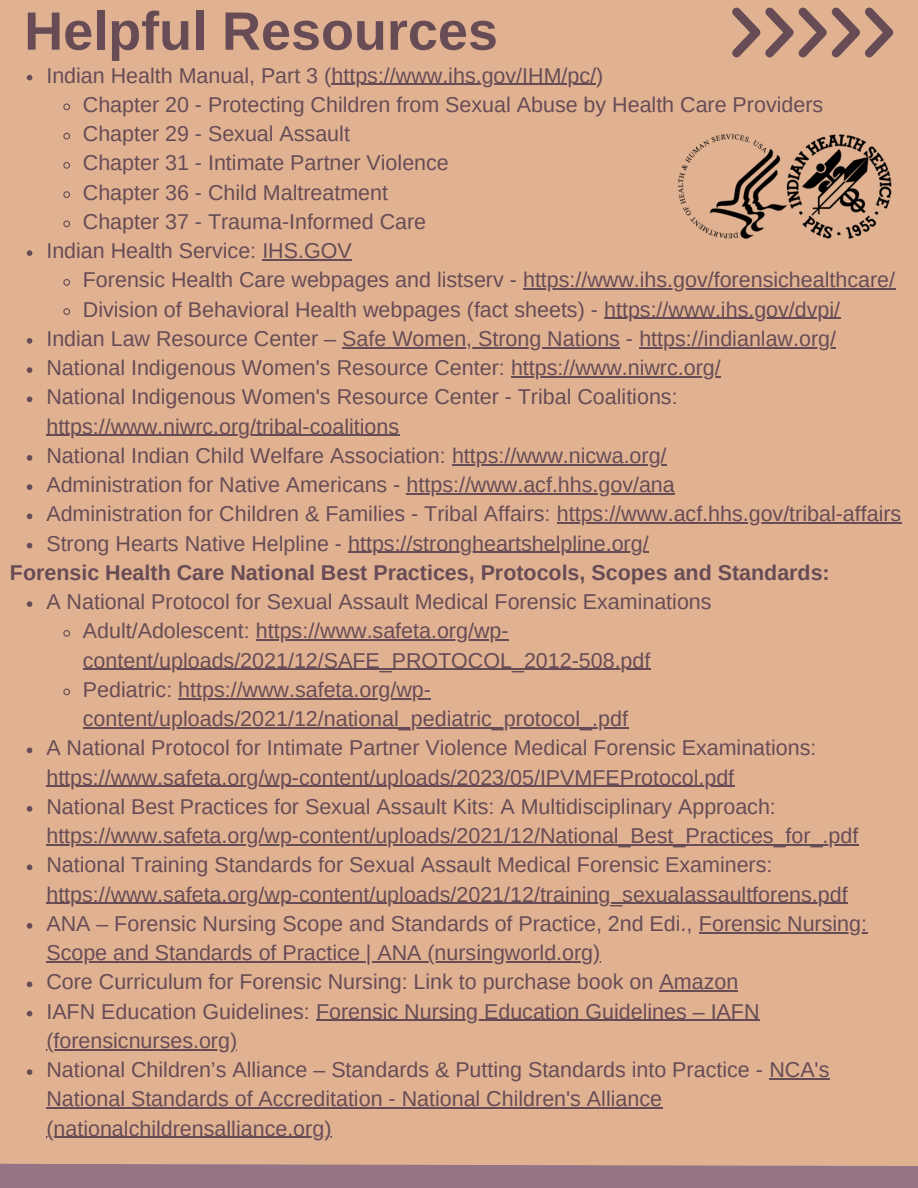
<style>
.page{position:relative;width:918px;height:1188px;background:#e0b292}
.page>*{position:absolute;margin:0;border:0;box-sizing:border-box;transform-origin:0 0}
.t1{font:700 54px "Arimo";color:#674c56}
.t2{font:21.45px/29.2px "Arimo";color:#674c56}
.t3{font:700 21.45px "Arimo";color:#674c56}
</style>
<div class="page">
<svg style="left:27px;top:75px;width:5px;height:5px"></svg>
<hr style="left:332px;top:84px;width:264px;height:1px;background:#674c56">
<svg style="left:63px;top:103px;width:7px;height:8px"></svg>
<svg style="left:63px;top:132px;width:7px;height:8px"></svg>
<svg style="left:63px;top:162px;width:7px;height:7px"></svg>
<svg style="left:63px;top:191px;width:7px;height:7px"></svg>
<svg style="left:63px;top:220px;width:7px;height:8px"></svg>
<svg style="left:27px;top:250px;width:5px;height:6px"></svg>
<hr style="left:262px;top:259px;width:90px;height:1px;background:#674c56">
<svg style="left:63px;top:279px;width:7px;height:7px"></svg>
<hr style="left:523px;top:289px;width:372px;height:1px;background:#674c56">
<svg style="left:63px;top:308px;width:7px;height:7px"></svg>
<hr style="left:604px;top:318px;width:236px;height:1px;background:#674c56">
<svg style="left:27px;top:338px;width:5px;height:6px"></svg>
<hr style="left:342px;top:347px;width:278px;height:1px;background:#674c56">
<hr style="left:639px;top:347px;width:197px;height:1px;background:#674c56">
<svg style="left:27px;top:367px;width:5px;height:6px"></svg>
<hr style="left:511px;top:376px;width:210px;height:1px;background:#674c56">
<svg style="left:27px;top:397px;width:5px;height:5px"></svg>
<hr style="left:46px;top:435px;width:353px;height:1px;background:#674c56">
<svg style="left:27px;top:455px;width:5px;height:6px"></svg>
<hr style="left:452px;top:464px;width:215px;height:1px;background:#674c56">
<svg style="left:27px;top:484px;width:5px;height:6px"></svg>
<hr style="left:407px;top:493px;width:268px;height:1px;background:#674c56">
<svg style="left:27px;top:514px;width:5px;height:5px"></svg>
<hr style="left:557px;top:523px;width:345px;height:1px;background:#674c56">
<svg style="left:27px;top:543px;width:5px;height:5px"></svg>
<hr style="left:348px;top:552px;width:301px;height:1px;background:#674c56">
<svg style="left:27px;top:601px;width:5px;height:6px"></svg>
<svg style="left:63px;top:630px;width:7px;height:7px"></svg>
<hr style="left:256px;top:640px;width:253px;height:1px;background:#674c56">
<hr style="left:83px;top:669px;width:568px;height:1px;background:#674c56">
<svg style="left:63px;top:688px;width:7px;height:8px"></svg>
<hr style="left:178px;top:698px;width:253px;height:1px;background:#674c56">
<hr style="left:83px;top:727px;width:545px;height:1px;background:#674c56">
<svg style="left:27px;top:748px;width:5px;height:5px"></svg>
<hr style="left:46px;top:786px;width:689px;height:1px;background:#674c56">
<svg style="left:27px;top:806px;width:5px;height:6px"></svg>
<hr style="left:46px;top:844px;width:813px;height:1px;background:#674c56">
<svg style="left:27px;top:865px;width:5px;height:5px"></svg>
<hr style="left:46px;top:903px;width:802px;height:1px;background:#674c56">
<svg style="left:27px;top:923px;width:5px;height:6px"></svg>
<hr style="left:699px;top:932px;width:168px;height:1px;background:#674c56">
<hr style="left:46px;top:961px;width:555px;height:1px;background:#674c56">
<svg style="left:27px;top:982px;width:5px;height:5px"></svg>
<hr style="left:660px;top:991px;width:78px;height:1px;background:#674c56">
<svg style="left:27px;top:1011px;width:5px;height:5px"></svg>
<hr style="left:316px;top:1020px;width:444px;height:1px;background:#674c56">
<hr style="left:46px;top:1049px;width:191px;height:1px;background:#674c56">
<svg style="left:27px;top:1069px;width:5px;height:6px"></svg>
<hr style="left:769px;top:1078px;width:61px;height:1px;background:#674c56">
<hr style="left:46px;top:1108px;width:617px;height:1px;background:#674c56">
<img style="left:678px;top:134px;width:214px;height:105px">
<svg style="left:0;top:1137px;width:918px;height:51px"></svg>
<svg style="left:732px;top:7px;width:162px;height:50px"></svg>
<p class="t1" style="left:24px;top:1px;width:475px">Helpful Resources</p>
<p class="t2" style="left:46px;top:61px;width:558px">Indian Health Manual, Part 3 (https://www.ihs.gov/IHM/pc/)</p>
<p class="t2" style="left:83px;top:90px;width:742px">Chapter 20 - Protecting Children from Sexual Abuse by Health Care Providers</p>
<p class="t2" style="left:83px;top:119px;width:269px">Chapter 29 - Sexual Assault</p>
<p class="t2" style="left:83px;top:148px;width:367px">Chapter 31 - Intimate Partner Violence</p>
<p class="t2" style="left:83px;top:178px;width:307px">Chapter 36 - Child Maltreatment</p>
<p class="t2" style="left:83px;top:207px;width:345px">Chapter 37 - Trauma-Informed Care</p>
<p class="t2" style="left:46px;top:236px;width:307px">Indian Health Service: IHS.GOV</p>
<p class="t2" style="left:83px;top:265px;width:814px">Forensic Health Care webpages and listserv - https://www.ihs.gov/forensichealthcare/</p>
<p class="t2" style="left:83px;top:295px;width:759px">Division of Behavioral Health webpages (fact sheets) - https://www.ihs.gov/dvpi/</p>
<p class="t2" style="left:46px;top:324px;width:791px">Indian Law Resource Center – Safe Women, Strong Nations - https://indianlaw.org/</p>
<p class="t2" style="left:46px;top:353px;width:676px">National Indigenous Women's Resource Center: https://www.niwrc.org/</p>
<p class="t2" style="left:46px;top:382px;width:633px">National Indigenous Women's Resource Center - Tribal Coalitions: https://www.niwrc.org/tribal-coalitions</p>
<p class="t2" style="left:46px;top:441px;width:622px">National Indian Child Welfare Association: https://www.nicwa.org/</p>
<p class="t2" style="left:46px;top:470px;width:630px">Administration for Native Americans - https://www.acf.hhs.gov/ana</p>
<p class="t2" style="left:46px;top:499px;width:856px">Administration for Children &amp; Families - Tribal Affairs: https://www.acf.hhs.gov/tribal-affairs</p>
<p class="t2" style="left:46px;top:529px;width:604px">Strong Hearts Native Helpline - https://strongheartshelpline.org/</p>
<p class="t2" style="left:46px;top:587px;width:667px">A National Protocol for Sexual Assault Medical Forensic Examinations</p>
<p class="t2" style="left:83px;top:616px;width:569px">Adult/Adolescent: https://www.safeta.org/wp&shy;content/uploads/2021/12/SAFE_PROTOCOL_2012-508.pdf</p>
<p class="t2" style="left:83px;top:675px;width:547px">Pediatric: https://www.safeta.org/wp&shy;content/uploads/2021/12/national_pediatric_protocol_.pdf</p>
<p class="t2" style="left:46px;top:733px;width:772px">A National Protocol for Intimate Partner Violence Medical Forensic Examinations: https://www.safeta.org/wp-content/uploads/2023/05/IPVMFEProtocol.pdf</p>
<p class="t2" style="left:46px;top:792px;width:813px">National Best Practices for Sexual Assault Kits: A Multidisciplinary Approach: https://www.safeta.org/wp-content/uploads/2021/12/National_Best_Practices_for_.pdf</p>
<p class="t2" style="left:46px;top:850px;width:803px">National Training Standards for Sexual Assault Medical Forensic Examiners: https://www.safeta.org/wp-content/uploads/2021/12/training_sexualassaultforens.pdf</p>
<p class="t2" style="left:46px;top:909px;width:822px">ANA – Forensic Nursing Scope and Standards of Practice, 2nd Edi., Forensic Nursing:<br>Scope and Standards of Practice | ANA (nursingworld.org)</p>
<p class="t2" style="left:46px;top:967px;width:693px">Core Curriculum for Forensic Nursing: Link to purchase book on Amazon</p>
<p class="t2" style="left:46px;top:997px;width:715px">IAFN Education Guidelines: Forensic Nursing Education Guidelines – IAFN (forensicnurses.org)</p>
<p class="t2" style="left:46px;top:1055px;width:785px">National Children’s Alliance – Standards &amp; Putting Standards into Practice - NCA's<br>National Standards of Accreditation - National Children's Alliance (nationalchildrensalliance.org)</p>
<p class="t3" style="left:10px;top:561px;width:821px">Forensic Health Care National Best Practices, Protocols, Scopes and Standards:</p>
</div>
